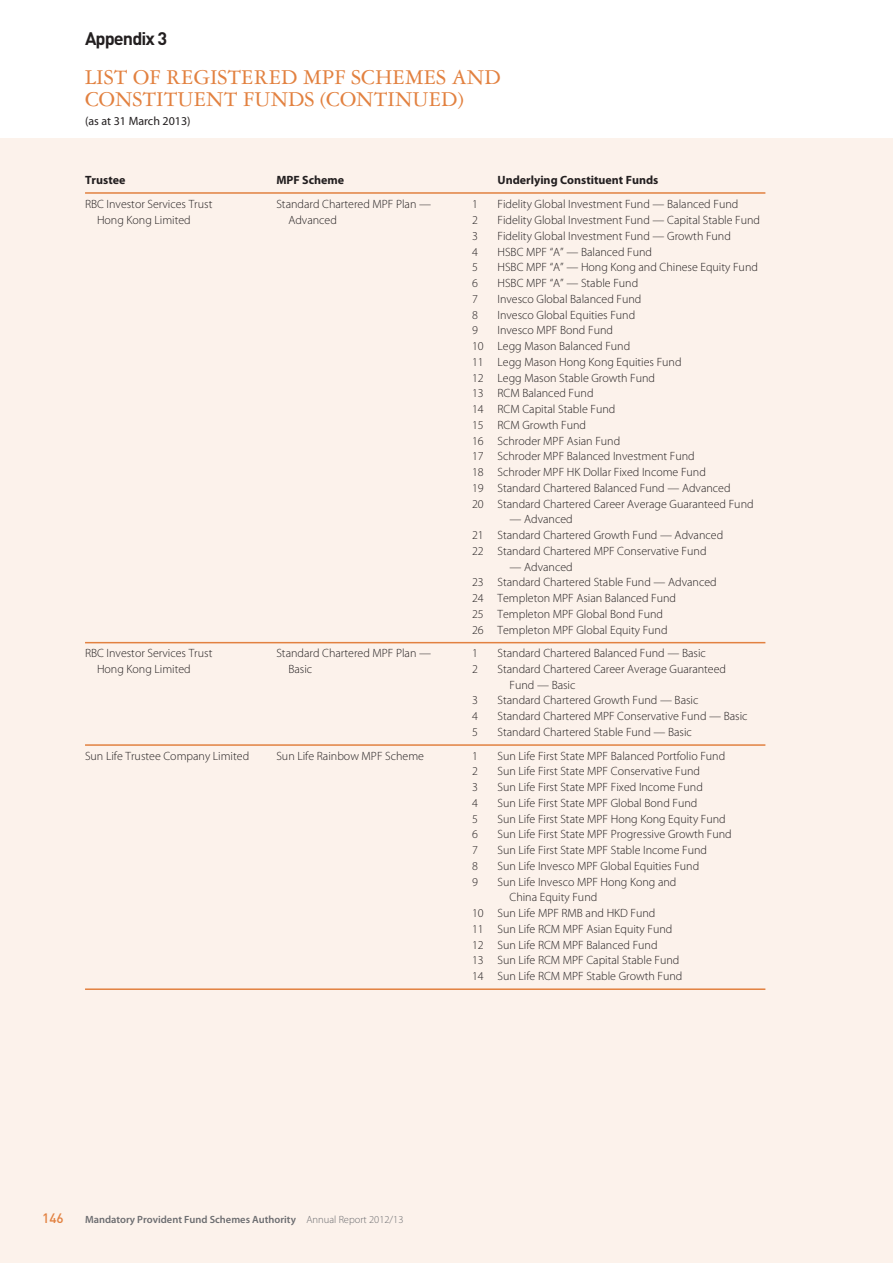
<style>
.page{position:relative;width:893px;height:1263px;background:#fff}
.page>*{position:absolute;margin:0;border:0;box-sizing:border-box;transform-origin:0 0}
.t1{font:22.5px/22.5px "Garamond 3 LT Std";color:#e28140}
.t2{font:700 18px "DIN Pro";letter-spacing:-.05em;color:#231f20}
.t3{font:500 13.5px "DIN Pro";color:#e28140}
.t4{font:300 12px/15.8px "Myriad Pro";color:#231f20}
.t5{font:700 12px "Myriad Pro";color:#231f20}
.t6{font:12px "Myriad Pro";color:#231f20}
.t7{font:600 10.5px "Myriad Pro";color:#6c6d70}
.s1{font-weight:300}
</style>
<div class="page">
<div style="left:0;top:138px;width:893px;height:1125px;background:#fcf2eb"></div>
<hr style="left:85px;top:744px;width:680px;height:2px;background:#e28140">
<hr style="left:85px;top:192px;width:680px;height:2px;background:#e28140">
<hr style="left:85px;top:642px;width:680px;height:1px;background:#e28140">
<hr style="left:85px;top:988px;width:680px;height:2px;background:#e28140">
<h2 class="t2" style="left:85px;top:32px;width:84px">Appendix 3</h2>
<h1 class="t1" style="left:85px;top:67px;width:417px">LIST OF REGISTERED MPF SCHEMES AND<br>CONSTITUENT FUNDS (CONTINUED)</h1>
<p class="t6" style="left:85px;top:116px;width:107px">(as at 31 March 2013)</p>
<p class="t5" style="left:85px;top:175px;width:42px">Trustee</p>
<p class="t5" style="left:276px;top:175px;width:69px">MPF Scheme</p>
<p class="t5" style="left:497px;top:175px;width:162px">Underlying Constituent Funds</p>
<p class="t4" style="left:97px;top:198px;width:117px;text-indent:-12px">RBC Investor Services Trust<br>Hong Kong Limited</p>
<p class="t4" style="left:276px;top:198px;width:156px">Standard Chartered MPF Plan —</p>
<p class="t4" style="left:472px;top:198px;width:7px">1</p>
<p class="t4" style="left:497px;top:198px;width:242px">Fidelity Global Investment Fund — Balanced Fund</p>
<p class="t4" style="left:288px;top:213px;width:50px">Advanced</p>
<p class="t4" style="left:472px;top:213px;width:7px">2</p>
<p class="t4" style="left:497px;top:213px;width:264px">Fidelity Global Investment Fund — Capital Stable Fund</p>
<p class="t4" style="left:472px;top:229px;width:7px">3</p>
<p class="t4" style="left:497px;top:229px;width:235px">Fidelity Global Investment Fund — Growth Fund</p>
<p class="t4" style="left:472px;top:245px;width:7px">4</p>
<p class="t4" style="left:497px;top:245px;width:156px">HSBC MPF “A” — Balanced Fund</p>
<p class="t4" style="left:472px;top:261px;width:7px">5</p>
<p class="t4" style="left:497px;top:261px;width:262px">HSBC MPF “A” — Hong Kong and Chinese Equity Fund</p>
<p class="t4" style="left:472px;top:276px;width:7px">6</p>
<p class="t4" style="left:497px;top:276px;width:142px">HSBC MPF “A” — Stable Fund</p>
<p class="t4" style="left:472px;top:292px;width:7px">7</p>
<p class="t4" style="left:497px;top:292px;width:145px">Invesco Global Balanced Fund</p>
<p class="t4" style="left:472px;top:308px;width:7px">8</p>
<p class="t4" style="left:497px;top:308px;width:139px">Invesco Global Equities Fund</p>
<p class="t4" style="left:472px;top:324px;width:7px">9</p>
<p class="t4" style="left:472px;top:324px;width:283px;text-indent:26px">Invesco MPF Bond Fund<br>10 Legg Mason Balanced Fund<br>11 Legg Mason Hong Kong Equities Fund<br>12 Legg Mason Stable Growth Fund<br>13 RCM Balanced Fund<br>14 RCM Capital Stable Fund<br>15 RCM Growth Fund<br>16 Schroder MPF Asian Fund<br>17 Schroder MPF Balanced Investment Fund<br>18 Schroder MPF HK Dollar Fixed Income Fund<br>19 Standard Chartered Balanced Fund — Advanced<br>20 Standard Chartered Career Average Guaranteed Fund</p>
<p class="t4" style="left:472px;top:513px;width:253px;text-indent:38px">— Advanced<br>21 Standard Chartered Growth Fund — Advanced<br>22 Standard Chartered MPF Conservative Fund</p>
<p class="t4" style="left:472px;top:560px;width:246px;text-indent:38px">— Advanced<br>23 Standard Chartered Stable Fund — Advanced<br>24 Templeton MPF Asian Balanced Fund<br>25 Templeton MPF Global Bond Fund<br>26 Templeton MPF Global Equity Fund</p>
<p class="t4" style="left:97px;top:646px;width:117px;text-indent:-12px">RBC Investor Services Trust<br>Hong Kong Limited</p>
<p class="t4" style="left:288px;top:646px;width:144px;text-indent:-12px">Standard Chartered MPF Plan —<br>Basic</p>
<p class="t4" style="left:472px;top:646px;width:7px">1</p>
<p class="t4" style="left:497px;top:646px;width:210px">Standard Chartered Balanced Fund — Basic</p>
<p class="t4" style="left:472px;top:662px;width:7px">2</p>
<p class="t4" style="left:509px;top:662px;width:218px;text-indent:-12px">Standard Chartered Career Average Guaranteed<br>Fund — Basic</p>
<p class="t4" style="left:472px;top:694px;width:7px">3</p>
<p class="t4" style="left:497px;top:694px;width:202px">Standard Chartered Growth Fund — Basic</p>
<p class="t4" style="left:472px;top:709px;width:7px">4</p>
<p class="t4" style="left:497px;top:709px;width:252px">Standard Chartered MPF Conservative Fund — Basic</p>
<p class="t4" style="left:472px;top:725px;width:7px">5</p>
<p class="t4" style="left:497px;top:725px;width:196px">Standard Chartered Stable Fund — Basic</p>
<p class="t4" style="left:85px;top:749px;width:166px">Sun Life Trustee Company Limited</p>
<p class="t4" style="left:276px;top:749px;width:149px">Sun Life Rainbow MPF Scheme</p>
<p class="t4" style="left:472px;top:749px;width:7px">1</p>
<p class="t4" style="left:497px;top:749px;width:229px">Sun Life First State MPF Balanced Portfolio Fund</p>
<p class="t4" style="left:472px;top:765px;width:7px">2</p>
<p class="t4" style="left:497px;top:765px;width:204px">Sun Life First State MPF Conservative Fund</p>
<p class="t4" style="left:472px;top:780px;width:7px">3</p>
<p class="t4" style="left:497px;top:780px;width:207px">Sun Life First State MPF Fixed Income Fund</p>
<p class="t4" style="left:472px;top:796px;width:7px">4</p>
<p class="t4" style="left:497px;top:796px;width:201px">Sun Life First State MPF Global Bond Fund</p>
<p class="t4" style="left:472px;top:812px;width:7px">5</p>
<p class="t4" style="left:497px;top:812px;width:230px">Sun Life First State MPF Hong Kong Equity Fund</p>
<p class="t4" style="left:472px;top:828px;width:7px">6</p>
<p class="t4" style="left:497px;top:828px;width:236px">Sun Life First State MPF Progressive Growth Fund</p>
<p class="t4" style="left:472px;top:843px;width:7px">7</p>
<p class="t4" style="left:497px;top:843px;width:211px">Sun Life First State MPF Stable Income Fund</p>
<p class="t4" style="left:472px;top:859px;width:7px">8</p>
<p class="t4" style="left:497px;top:859px;width:203px">Sun Life Invesco MPF Global Equities Fund</p>
<p class="t4" style="left:472px;top:875px;width:7px">9</p>
<p class="t4" style="left:497px;top:875px;width:180px">Sun Life Invesco MPF Hong Kong and</p>
<p class="t4" style="left:509px;top:891px;width:89px">China Equity Fund</p>
<p class="t4" style="left:472px;top:906px;width:185px">10 Sun Life MPF RMB and HKD Fund</p>
<p class="t4" style="left:472px;top:922px;width:202px">11 Sun Life RCM MPF Asian Equity Fund</p>
<p class="t4" style="left:472px;top:938px;width:187px">12 Sun Life RCM MPF Balanced Fund</p>
<p class="t4" style="left:472px;top:954px;width:209px">13 Sun Life RCM MPF Capital Stable Fund</p>
<p class="t4" style="left:472px;top:969px;width:212px">14 Sun Life RCM MPF Stable Growth Fund</p>
<p class="t3" style="left:42px;top:1213px;width:23px">146</p>
<p class="t7" style="left:85px;top:1215px;width:320px">Mandatory Provident Fund Schemes Authority <span class="s1">Annual Report 2012/13</span></p>
</div>
